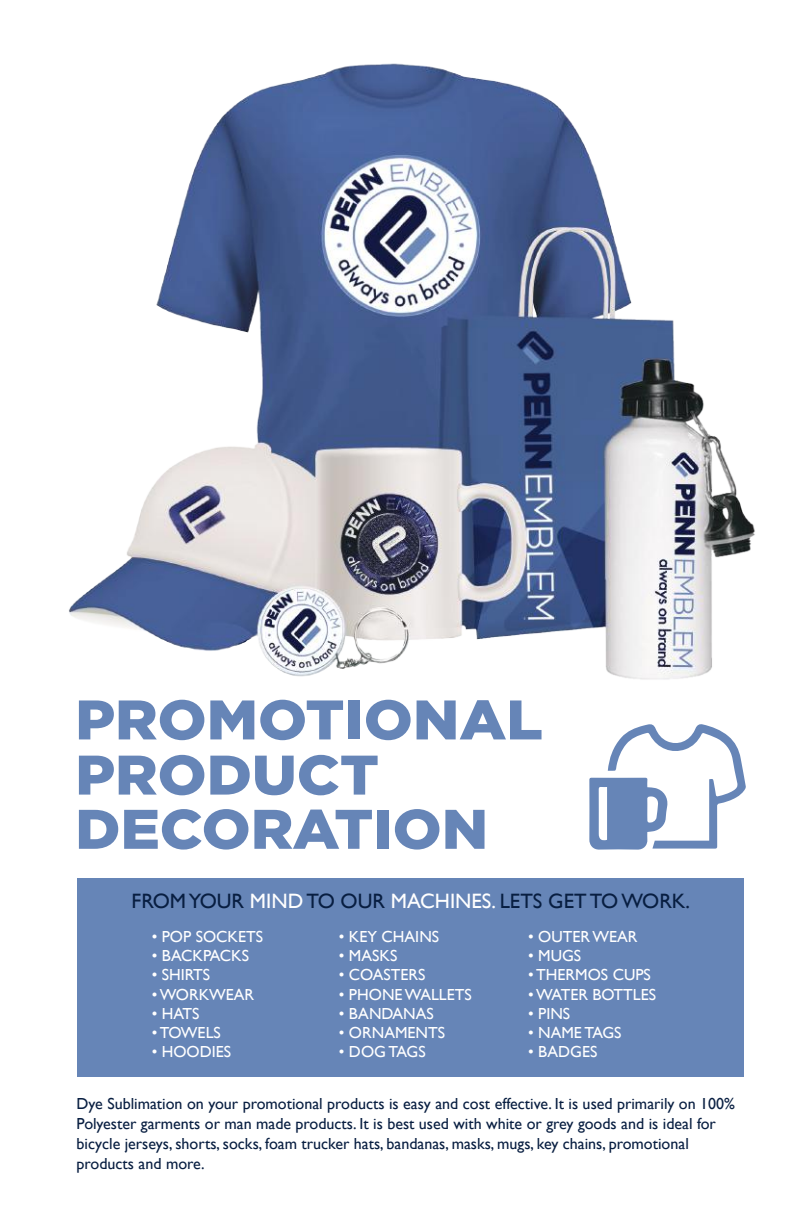
<style>
.page{position:relative;width:800px;height:1224px;background:#fff}
.page>*{position:absolute;margin:0;border:0;box-sizing:border-box;transform-origin:0 0}
.t1{font:900 55.6px/54.6px "Gotham";color:#6685b7;scale:1.06 1}
.t2{font:20.8px "Gill Sans";color:#081e41}
.t3{font:16px/20px "Gill Sans";color:#081e41}
.t4{font:16px "Gill Sans";color:#fff}
.s1{color:#fff}
</style>
<div class="page">
<svg style="left:589px;top:743px;width:156px;height:107px"></svg>
<img style="left:69px;top:63px;width:686px;height:680px">
<div style="left:77px;top:878px;width:666px;height:198px;background:#6685b7"></div>
<h1 class="t1" style="left:75px;top:691px;width:442px">PROMOTIONAL<br>PRODUCT<br>DECORATION</h1>
<h2 class="t2" style="left:132px;top:889px;width:559px">FROM YOUR <span class="s1">MIND</span> TO OUR <span class="s1">MACHINES.</span> LETS GET TO WORK.</h2>
<p class="t4" style="left:152px;top:927px;width:113px">• POP SOCKETS</p>
<p class="t4" style="left:152px;top:946px;width:99px">• BACKPACKS</p>
<p class="t4" style="left:152px;top:966px;width:60px">• SHIRTS</p>
<p class="t4" style="left:152px;top:985px;width:104px">• WORKWEAR</p>
<p class="t4" style="left:152px;top:1004px;width:49px">• HATS</p>
<p class="t4" style="left:152px;top:1023px;width:71px">• TOWELS</p>
<p class="t4" style="left:152px;top:1042px;width:81px">• HOODIES</p>
<p class="t4" style="left:528px;top:927px;width:111px">• OUTER WEAR</p>
<p class="t4" style="left:528px;top:946px;width:55px">• MUGS</p>
<p class="t4" style="left:528px;top:966px;width:124px">• THERMOS CUPS</p>
<p class="t4" style="left:528px;top:985px;width:129px">• WATER BOTTLES</p>
<p class="t4" style="left:528px;top:1004px;width:44px">• PINS</p>
<p class="t4" style="left:528px;top:1023px;width:95px">• NAME TAGS</p>
<p class="t4" style="left:528px;top:1042px;width:71px">• BADGES</p>
<p class="t4" style="left:339px;top:927px;width:102px">• KEY CHAINS</p>
<p class="t4" style="left:339px;top:946px;width:60px">• MASKS</p>
<p class="t4" style="left:339px;top:966px;width:88px">• COASTERS</p>
<p class="t4" style="left:339px;top:985px;width:134px">• PHONE WALLETS</p>
<p class="t4" style="left:339px;top:1004px;width:96px">• BANDANAS</p>
<p class="t4" style="left:339px;top:1023px;width:108px">• ORNAMENTS</p>
<p class="t4" style="left:339px;top:1042px;width:88px">• DOG TAGS</p>
<p class="t3" style="left:77px;top:1093px;width:659px">Dye Sublimation on your promotional products is easy and cost effective. It is used primarily on 100% Polyester garments or man made products. It is best used with white or grey goods and is ideal for bicycle jerseys, shorts, socks, foam trucker hats, bandanas, masks, mugs, key chains, promotional products and more.</p>
</div>
